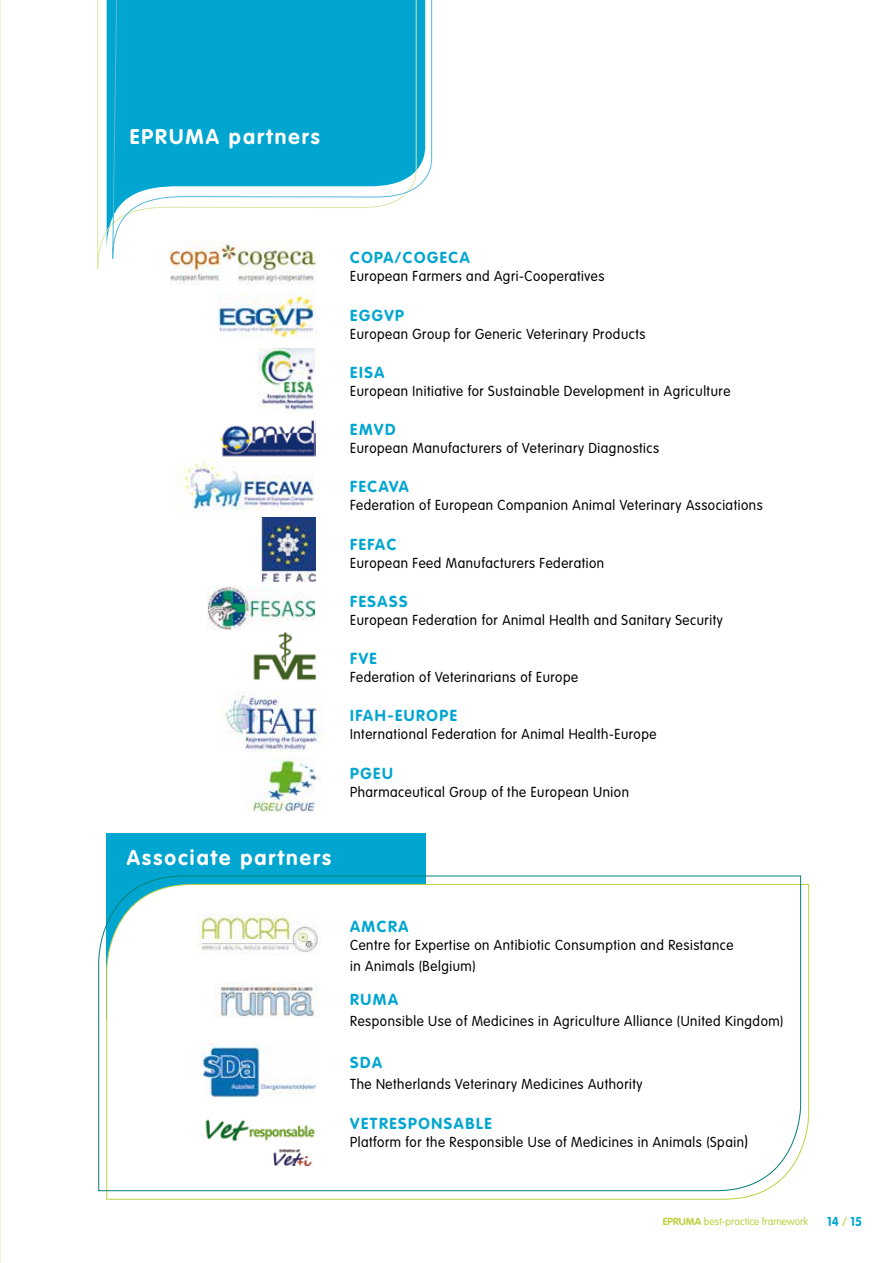
<style>
.page{position:relative;width:893px;height:1263px;background:#fff}
.page>*{position:absolute;margin:0;border:0;box-sizing:border-box;transform-origin:0 0}
.t1{font:700 21px "VAG Rounded";letter-spacing:.1em;color:#fff}
.t2{font:700 15.75px "VAG Rounded";letter-spacing:.1em;color:#00a5d0}
.t3{font:300 14.25px/21px "VAG Rounded";letter-spacing:.04em;color:#000;scale:.95 1}
.t4{font:700 12.75px "VAG Rounded";color:#00a5d0;scale:.95 1}
.t5{font:300 10.2px "VAG Rounded";color:#bfd041}
.s1{font-size:16.5px}
.s2{font-weight:700}
.s3{font-weight:300;color:#bfd041}
</style>
<div class="page">
<div style="left:106px;top:834px;width:320px;height:186px;background:#00a5d0"></div>
<svg style="left:106px;top:884px;width:703px;height:316px"></svg>
<svg style="left:98px;top:875px;width:703px;height:316px"></svg>
<svg style="left:97px;top:0;width:15px;height:270px"></svg>
<svg style="left:112px;top:0;width:321px;height:259px"></svg>
<img style="left:169px;top:241px;width:147px;height:44px">
<img style="left:217px;top:293px;width:100px;height:45px">
<img style="left:258px;top:349px;width:56px;height:61px">
<img style="left:175px;top:458px;width:139px;height:52px">
<img style="left:208px;top:587px;width:106px;height:42px">
<img style="left:253px;top:632px;width:64px;height:49px">
<img style="left:219px;top:692px;width:104px;height:59px">
<img style="left:202px;top:1044px;width:113px;height:54px">
<img style="left:198px;top:1113px;width:124px;height:53px">
<img style="left:214px;top:984px;width:105px;height:35px">
<img style="left:250px;top:757px;width:70px;height:55px">
<img style="left:196px;top:913px;width:125px;height:41px">
<img style="left:219px;top:420px;width:97px;height:41px">
<img style="left:262px;top:518px;width:53px;height:64px">
<h1 class="t1" style="left:130px;top:124px;width:192px">EPRUMA partners</h1>
<p class="t2" style="left:350px;top:248px;width:121px">COPA/COGECA</p>
<p class="t3" style="left:350px;top:266px;width:269px">European Farmers and Agri-Cooperatives</p>
<p class="t2" style="left:350px;top:306px;width:55px">EGGVP</p>
<p class="t3" style="left:350px;top:323px;width:312px">European Group for Generic Veterinary Products</p>
<p class="t2" style="left:350px;top:363px;width:36px">EISA</p>
<p class="t3" style="left:350px;top:380px;width:402px">European Initiative for Sustainable Development in Agriculture</p>
<p class="t2" style="left:350px;top:420px;width:47px">EMVD</p>
<p class="t3" style="left:350px;top:437px;width:327px">European Manufacturers of Veterinary Diagnostics</p>
<p class="t2" style="left:350px;top:477px;width:60px">FECAVA</p>
<p class="t3" style="left:350px;top:495px;width:436px">Federation of European Companion Animal Veterinary Associations</p>
<p class="t2" style="left:350px;top:535px;width:48px">FEFAC</p>
<p class="t3" style="left:350px;top:552px;width:269px">European Feed Manufacturers Federation</p>
<p class="t2" style="left:350px;top:592px;width:59px">FESASS</p>
<p class="t3" style="left:350px;top:609px;width:394px">European Federation for Animal Health and Sanitary Security</p>
<p class="t2" style="left:350px;top:649px;width:28px">FVE</p>
<p class="t3" style="left:350px;top:666px;width:242px">Federation of Veterinarians of Europe</p>
<p class="t2" style="left:350px;top:706px;width:109px">IFAH-EUROPE</p>
<p class="t3" style="left:350px;top:724px;width:324px">International Federation for Animal Health-Europe</p>
<p class="t2" style="left:350px;top:764px;width:44px">PGEU</p>
<p class="t3" style="left:350px;top:781px;width:295px">Pharmaceutical Group of the European Union</p>
<h1 class="t1" style="left:127px;top:845px;width:206px">Associate partners</h1>
<p class="t2" style="left:350px;top:917px;width:60px">AMCRA</p>
<p class="t3" style="left:350px;top:935px;width:405px">Centre for Expertise on Antibiotic Consumption and Resistance in Animals (Belgium)</p>
<p class="t2" style="left:350px;top:990px;width:49px">RUMA</p>
<p class="t3" style="left:350px;top:1010px;width:458px">Responsible Use of Medicines in Agriculture Alliance (United Kingdom)</p>
<p class="t2" style="left:350px;top:1053px;width:34px">SDA</p>
<p class="t3" style="left:350px;top:1074px;width:309px">The Netherlands Veterinary Medicines Authority</p>
<p class="t2" style="left:350px;top:1114px;width:143px">VETRESPONSABLE</p>
<p class="t3" style="left:350px;top:1131px;width:421px">Platform for the Responsible Use of Medicines in Animals (Spain<span class="s1">)</span></p>
<p class="t5" style="left:663px;top:1216px;width:147px"><span class="s2">EPRUMA</span> best-practice framework</p>
<p class="t4" style="left:827px;top:1214px;width:38px">14 <span class="s3">/</span> 15</p>
</div>
